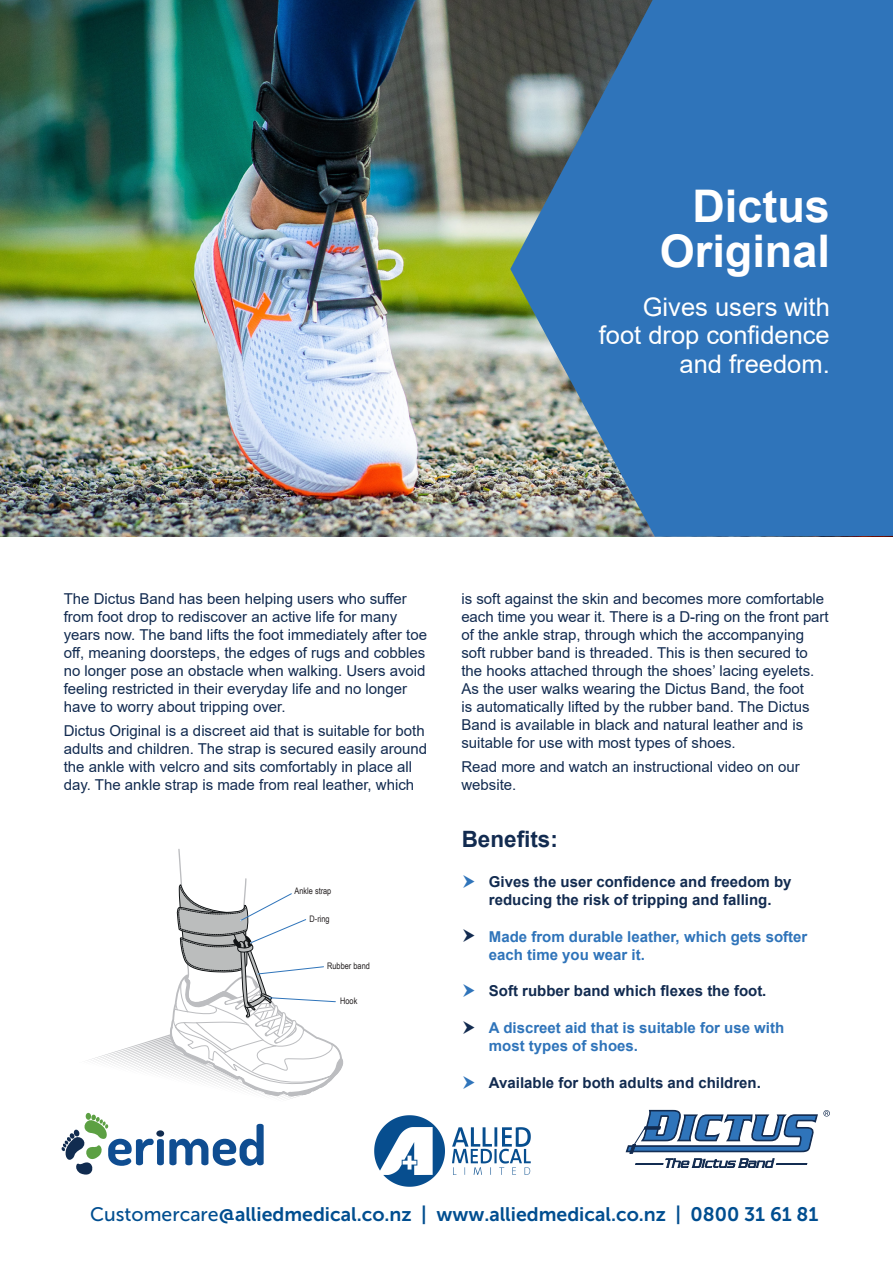
<style>
.page{position:relative;width:893px;height:1263px;background:#fff}
.page>*{position:absolute;margin:0;border:0;box-sizing:border-box;transform-origin:0 0}
.t1{font:700 45px/45px "Arial";color:#fff;text-align:right}
.t2{font:25.5px/28.8px "Arial";color:#fff;text-align:right}
.t3{font:700 22.5px "Arial";color:#122b50}
.t4{font:19.5px "Museo Sans 700";color:#004e90}
.t5{font:15px/18px "Arial";color:#122b50}
.t6{font:700 15px/18px "Arial";color:#122b50}
.t7{font:700 15px/18px "Arial";color:#2f74ba}
.t8{font:9px "Arial Narrow";color:#231f20}
.s1{font-family:"Museo Sans 500"}
</style>
<div class="page">
<img style="left:0;top:0;width:510px;height:537px">
<svg style="left:626px;top:1110px;width:204px;height:57px"></svg>
<svg style="left:510px;top:0;width:383px;height:537px;background:#3f78ae"></svg>
<svg style="left:62px;top:849px;width:281px;height:325px"></svg>
<img style="left:374px;top:1115px;width:157px;height:72px">
<p class="t1" style="left:660px;top:185px;width:172px">Dictus<br>Original</p>
<p class="t2" style="left:599px;top:292px;width:233px">Gives users with foot drop confidence and freedom.</p>
<p class="t5" style="left:64px;top:589px;width:365px">The Dictus Band has been helping users who suffer from foot drop to rediscover an active life for many years now. The band lifts the foot immediately after toe off, meaning doorsteps, the edges of rugs and cobbles no longer pose an obstacle when walking. Users avoid feeling restricted in their everyday life and no longer have to worry about tripping over.</p>
<p class="t5" style="left:64px;top:722px;width:365px">Dictus Original is a discreet aid that is suitable for both adults and children. The strap is secured easily around the ankle with velcro and sits comfortably in place all day. The ankle strap is made from real leather, which</p>
<p class="t8" style="left:294px;top:884px;width:38px">Ankle strap</p>
<p class="t8" style="left:310px;top:913px;width:22px">D-ring</p>
<p class="t8" style="left:327px;top:959px;width:44px">Rubber band</p>
<p class="t8" style="left:340px;top:994px;width:19px">Hook</p>
<p class="t5" style="left:461px;top:589px;width:369px">is soft against the skin and becomes more comfortable each time you wear it. There is a D-ring on the front part of the ankle strap, through which the accompanying soft rubber band is threaded. This is then secured to the hooks attached through the shoes’ lacing eyelets.<br>As the user walks wearing the Dictus Band, the foot<br>is automatically lifted by the rubber band. The Dictus Band is available in black and natural leather and is suitable for use with most types of shoes.</p>
<p class="t5" style="left:461px;top:758px;width:340px">Read more and watch an instructional video on our website.</p>
<p class="t3" style="left:462px;top:823px;width:98px">Benefits:</p>
<p class="t6" style="left:489px;top:873px;width:304px">Gives the user confidence and freedom by reducing the risk of tripping and falling.</p>
<p class="t7" style="left:489px;top:927px;width:320px">Made from durable leather, which gets softer each time you wear it.</p>
<p class="t6" style="left:489px;top:982px;width:279px">Soft rubber band which flexes the foot.</p>
<p class="t7" style="left:489px;top:1019px;width:297px">A discreet aid that is suitable for use with most types of shoes.</p>
<p class="t6" style="left:489px;top:1074px;width:274px">Available for both adults and children.</p>
<h3 class="t4" style="left:90px;top:1203px;width:730px"><span class="s1">Customercare</span>@alliedmedical.co.nz | www.alliedmedical.co.nz | 0800 31 61 81</h3>
</div>
